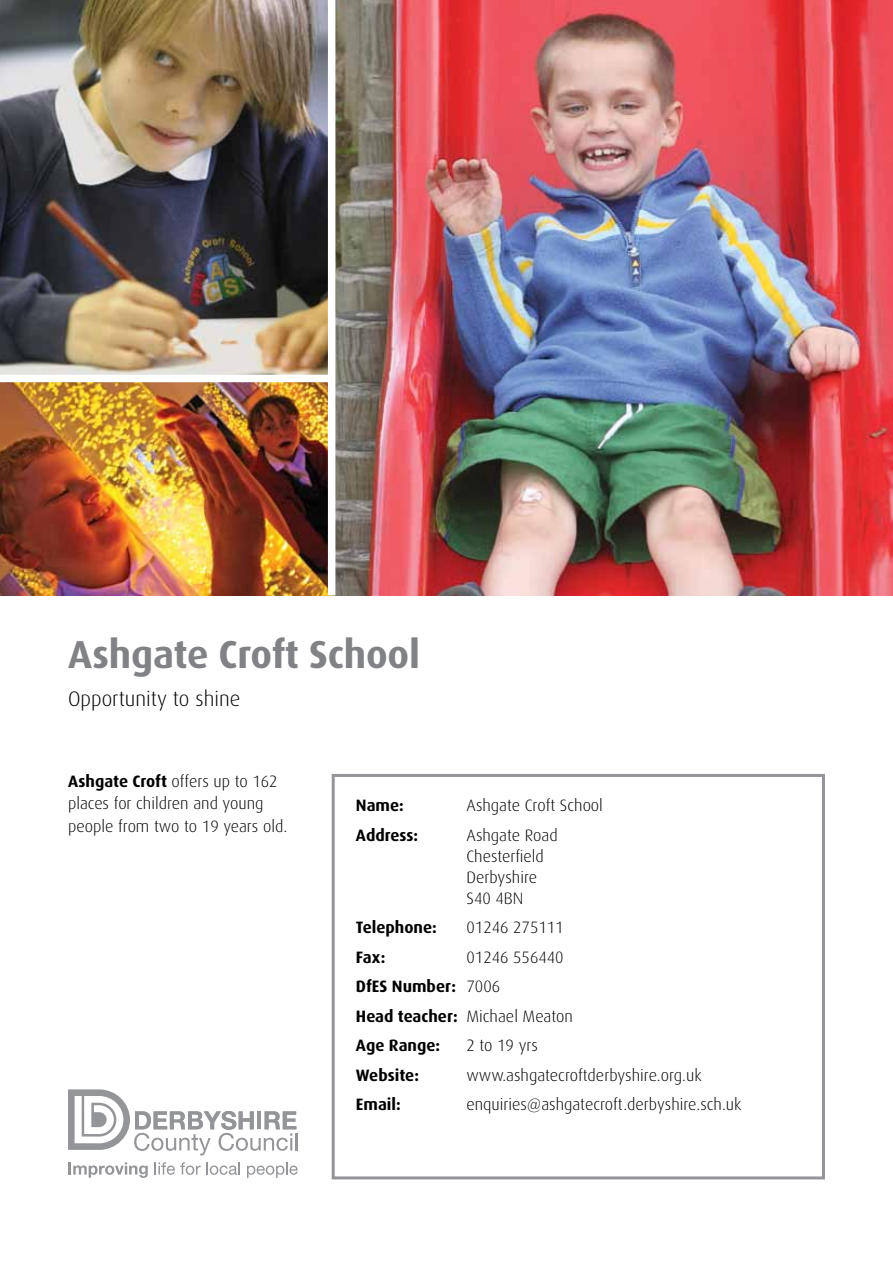
<style>
.page{position:relative;width:893px;height:1263px;background:#fff}
.page>*{position:absolute;margin:0;border:0;box-sizing:border-box;transform-origin:0 0}
.t1{font:700 39px "Dax";letter-spacing:-.005em;color:#808285}
.t2{font:300 21px "Dax";color:#000}
.t3{font:300 16.5px/21px "Dax";color:#000}
.t4{font:700 16.5px/29.5px "Dax";color:#000}
.s1{font-weight:700}
.s2{font-weight:300}
</style>
<div class="page">
<div style="left:332px;top:774px;width:493px;height:405px;border:3px solid #939598"></div>
<img style="left:0;top:0;width:893px;height:595px">
<div style="left:328px;top:0;width:7px;height:595px;background:#fff"></div>
<div style="left:0;top:375px;width:332px;height:7px;background:#fff"></div>
<svg style="left:68px;top:1162px;width:80px;height:16px"></svg>
<svg style="left:155px;top:1162px;width:46px;height:13px"></svg>
<svg style="left:207px;top:1162px;width:33px;height:13px"></svg>
<svg style="left:247px;top:1162px;width:51px;height:16px"></svg>
<svg style="left:68px;top:1089px;width:230px;height:66px"></svg>
<h1 class="t1" style="left:68px;top:632px;width:353px">Ashgate Croft School</h1>
<p class="t2" style="left:68px;top:687px;width:174px">Opportunity to shine</p>
<p class="t3" style="left:68px;top:770px;width:221px;line-height:22.5px"><span class="s1">Ashgate Croft</span> offers up to 162 places for children and young people from two to 19 years old.</p>
<p class="t4" style="left:356px;top:791px;width:49px">Name:</p>
<p class="t3" style="left:466px;top:795px;width:138px">Ashgate Croft School</p>
<p class="t4" style="left:356px;top:820px;width:64px">Address:</p>
<p class="t3" style="left:466px;top:824px;width:93px">Ashgate Road<br>Chesterfield<br>Derbyshire<br>S40 4BN</p>
<p class="t4" style="left:356px;top:913px;width:82px">Telephone:</p>
<p class="t3" style="left:466px;top:917px;width:99px">01246 275111</p>
<p class="t4" style="left:356px;top:942px;width:31px">Fax:</p>
<p class="t4" style="left:356px;top:942px;width:218px;text-indent:111px"><span class="s2">01246 556440<br></span>DfES Number: <span class="s2">7006<br></span>Head teacher: <span class="s2">Michael Meaton<br></span>Age Range:</p>
<p class="t3" style="left:466px;top:1035px;width:73px">2 to 19 yrs</p>
<p class="t4" style="left:356px;top:1060px;width:65px">Website:</p>
<p class="t3" style="left:466px;top:1064px;width:237px">www.ashgatecroftderbyshire.org.uk</p>
<p class="t4" style="left:356px;top:1090px;width:46px">Email:</p>
<p class="t3" style="left:466px;top:1094px;width:276px">enquiries@ashgatecroft.derbyshire.sch.uk</p>
</div>
